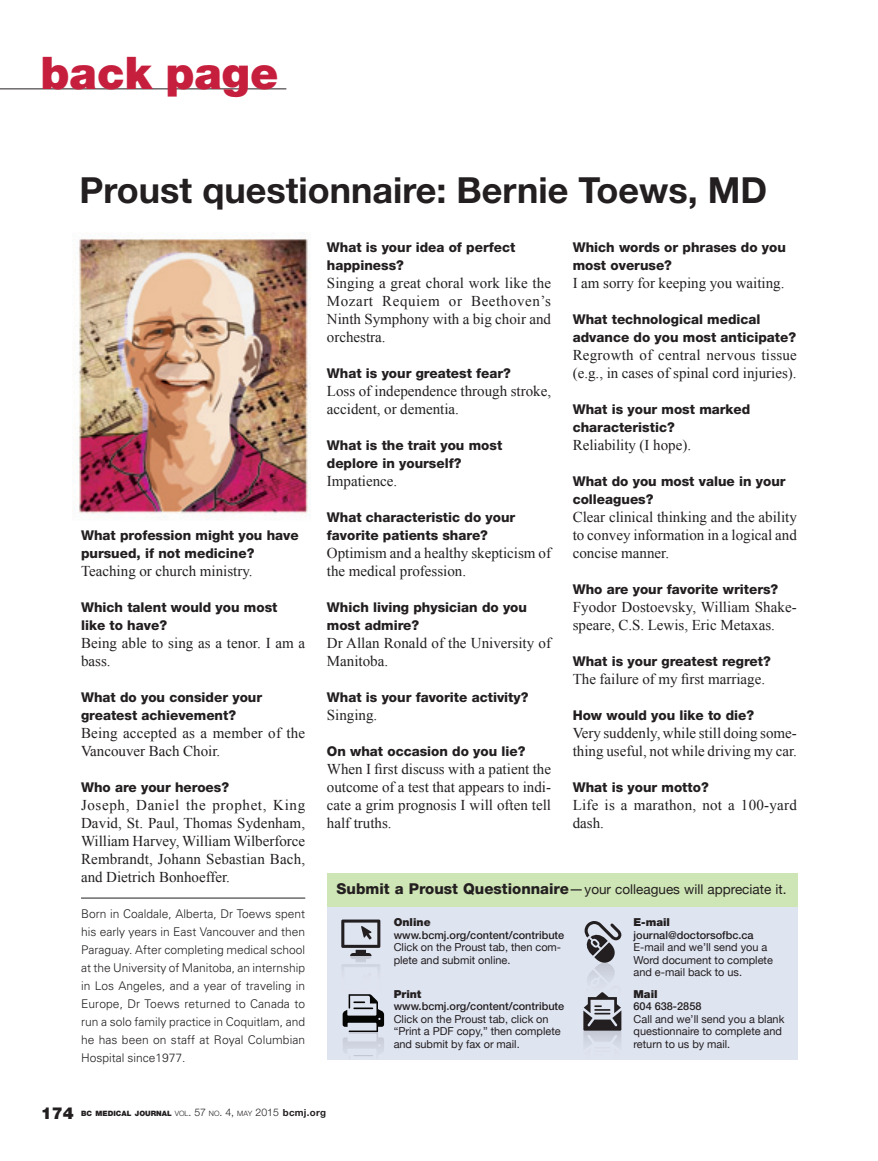
<style>
.page{position:relative;width:878px;height:1161px;background:#fff}
.page>*{position:absolute;margin:0;border:0;box-sizing:border-box;transform-origin:0 0}
.t1{font:900 45px "Helvetica Neue";color:#c61f3e}
.t2{font:700 36px "Helvetica Neue";color:#231f20}
.t3{font:900 16.5px "Helvetica Neue";color:#231f20}
.t4{font:15px/18px "Times New Roman";color:#231f20}
.t5{font:15px/18px "Times New Roman";letter-spacing:.02em;color:#231f20}
.t6{font:800 13.5px/18px "Helvetica Neue";color:#231f20}
.t7{font:13.5px "Helvetica Neue";color:#231f20}
.t8{font:300 12px/18px "Univers";letter-spacing:.005em;color:#231f20;text-align:justify}
.t9{font:10.95px/12.5px "Helvetica Neue";color:#231f20}
.t10{font:500 10.95px "Helvetica Neue";color:#231f20}
.t11{font:900 10.95px "Helvetica Neue";color:#231f20}
.t12{font:900 7.35px "Helvetica Neue";color:#231f20}
.s1{font-weight:800;font-size:15px}
.s2{font-size:15px}
.s3{font-weight:300}
.s4{font-weight:300;font-size:10.5px}
.s5{font-weight:700;font-size:9.75px}
</style>
<div class="page">
<hr style="left:0;top:88px;width:286px;height:1px;background:#231f20">
<hr style="left:81px;top:898px;width:224px;height:1px;background:#231f20">
<svg style="left:327px;top:873px;width:471px;height:187px;background:#d5dedf"></svg>
<img style="left:74px;top:238px;width:236px;height:282px">
<h1 class="t1" style="left:40px;top:46px;width:239px">back page</h1>
<h2 class="t2" style="left:80px;top:167px;width:689px">Proust questionnaire: Bernie Toews, MD</h2>
<p class="t6" style="left:81px;top:526px;width:219px">What profession might you have pursued, if not medicine?</p>
<p class="t4" style="left:81px;top:562px;width:173px">Teaching or church ministry.</p>
<p class="t6" style="left:81px;top:598px;width:198px">Which talent would you most like to have?</p>
<p class="t4" style="left:81px;top:634px;width:226px">Being able to sing as a tenor. I am a bass.</p>
<p class="t6" style="left:81px;top:688px;width:183px">What do you consider your greatest achievement?</p>
<p class="t4" style="left:81px;top:724px;width:226px">Being accepted as a member of the<br>Vancouver Bach Choir.</p>
<p class="t6" style="left:81px;top:778px;width:150px">Who are your heroes?</p>
<p class="t4" style="left:81px;top:796px;width:226px;text-align:justify">Joseph, Daniel the prophet, King David, St. Paul, Thomas Sydenham, William Harvey, William Wilberforce Rembrandt, Johann Sebastian Bach, and Dietrich Bonhoeffer.</p>
<p class="t8" style="left:81px;top:904px;width:226px">Born in Coaldale, Alberta, Dr Toews spent his early years in East Vancouver and then Paraguay. After completing medical school at the University of Manitoba, an internship in Los Angeles, and a year of traveling in Europe, Dr Toews returned to Canada to run a solo family practice in Coquitlam, and he has been on staff at Royal Columbian Hospital since1977.</p>
<p class="t6" style="left:327px;top:238px;width:190px">What is your idea of perfect happiness?</p>
<p class="t4" style="left:327px;top:274px;width:226px;text-align:justify">Singing a great choral work like the Mozart Requiem or Beethoven’s Ninth Symphony with a big choir and orchestra.</p>
<p class="t6" style="left:327px;top:364px;width:186px">What is your greatest fear?</p>
<p class="t4" style="left:327px;top:382px;width:226px">Loss of independence through stroke, accident, or dementia.</p>
<p class="t6" style="left:327px;top:436px;width:177px">What is the trait you most deplore in yourself?</p>
<p class="t4" style="left:327px;top:472px;width:72px">Impatience.</p>
<p class="t6" style="left:327px;top:508px;width:190px">What characteristic do your favorite patients share?</p>
<p class="t4" style="left:327px;top:544px;width:226px">Optimism and a healthy skepticism of the medical profession.</p>
<p class="t6" style="left:327px;top:598px;width:202px">Which living physician do you most admire?</p>
<p class="t4" style="left:327px;top:634px;width:226px">Dr Allan Ronald of the University of<br>Manitoba.</p>
<p class="t6" style="left:327px;top:688px;width:203px">What is your favorite activity?</p>
<p class="t4" style="left:327px;top:706px;width:52px">Singing.</p>
<p class="t6" style="left:327px;top:742px;width:200px">On what occasion do you lie?</p>
<p class="t4" style="left:327px;top:760px;width:226px;text-align:justify">When I first discuss with a patient the outcome of a test that appears to indi&shy;cate a grim prognosis I will often tell half truths.</p>
<p class="t6" style="left:572px;top:238px;width:215px">Which words or phrases do you most overuse?</p>
<p class="t4" style="left:572px;top:274px;width:213px">I am sorry for keeping you waiting.</p>
<p class="t6" style="left:572px;top:310px;width:225px">What technological medical advance do you most anticipate?</p>
<p class="t4" style="left:572px;top:346px;width:226px">Regrowth of central nervous tissue (e.g., in cases of spinal cord injuries).</p>
<p class="t6" style="left:572px;top:400px;width:179px">What is your most marked characteristic?</p>
<p class="t4" style="left:572px;top:436px;width:120px">Reliability (I hope).</p>
<p class="t6" style="left:572px;top:472px;width:214px">What do you most value in your colleagues?</p>
<p class="t4" style="left:572px;top:508px;width:226px;text-align:justify">Clear clinical thinking and the ability to convey information in a logical and concise manner.</p>
<p class="t6" style="left:572px;top:580px;width:207px">Who are your favorite writers?</p>
<p class="t4" style="left:572px;top:598px;width:226px">Fyodor Dostoevsky, William Shake&shy;speare, C.S. Lewis, Eric Metaxas.</p>
<p class="t6" style="left:572px;top:652px;width:200px">What is your greatest regret?</p>
<p class="t4" style="left:572px;top:670px;width:194px">The failure of my first marriage.</p>
<p class="t6" style="left:572px;top:706px;width:183px">How would you like to die?</p>
<p class="t4" style="left:572px;top:724px;width:226px">Very suddenly, while still doing some&shy;thing useful, not while driving my car.</p>
<p class="t6" style="left:572px;top:778px;width:138px">What is your motto?</p>
<p class="t5" style="left:572px;top:796px;width:226px">Life is a marathon, not a 100-yard dash.</p>
<p class="t7" style="left:336px;top:880px;width:451px"><span class="s1">Submit a Proust Questionnaire</span><span class="s2">—</span>your colleagues will appreciate it.</p>
<p class="t11" style="left:393px;top:916px;width:38px">Online</p>
<p class="t10" style="left:393px;top:928px;width:172px">www.bcmj.org/content/contribute</p>
<p class="t9" style="left:393px;top:942px;width:169px">Click on the Proust tab, then com&shy;plete and submit online.</p>
<p class="t11" style="left:633px;top:916px;width:38px">E-mail</p>
<p class="t10" style="left:633px;top:928px;width:122px">journal@doctorsofbc.ca</p>
<p class="t9" style="left:633px;top:942px;width:141px">E-mail and we’ll send you a<br>Word document to complete and e-mail back to us.</p>
<p class="t11" style="left:393px;top:988px;width:29px">Print</p>
<p class="t10" style="left:393px;top:1000px;width:172px">www.bcmj.org/content/contribute</p>
<p class="t9" style="left:393px;top:1013px;width:168px">Click on the Proust tab, click on “Print a PDF copy,” then complete and submit by fax or mail.</p>
<p class="t11" style="left:633px;top:988px;width:26px">Mail</p>
<p class="t10" style="left:633px;top:1000px;width:69px">604 638-2858</p>
<p class="t9" style="left:633px;top:1013px;width:152px">Call and we’ll send you a blank questionnaire to complete and return to us by mail.</p>
<p class="t3" style="left:41px;top:1103px;width:35px">174</p>
<p class="t12" style="left:81px;top:1109px;width:246px">BC MEDICAL JOURNAL <span class="s3">VOL</span><span class="s4">. 57</span> <span class="s3">NO</span><span class="s4">. 4,</span> <span class="s3">MAY</span> <span class="s4">2015</span> <span class="s5">bcmj.org</span></p>
</div>
